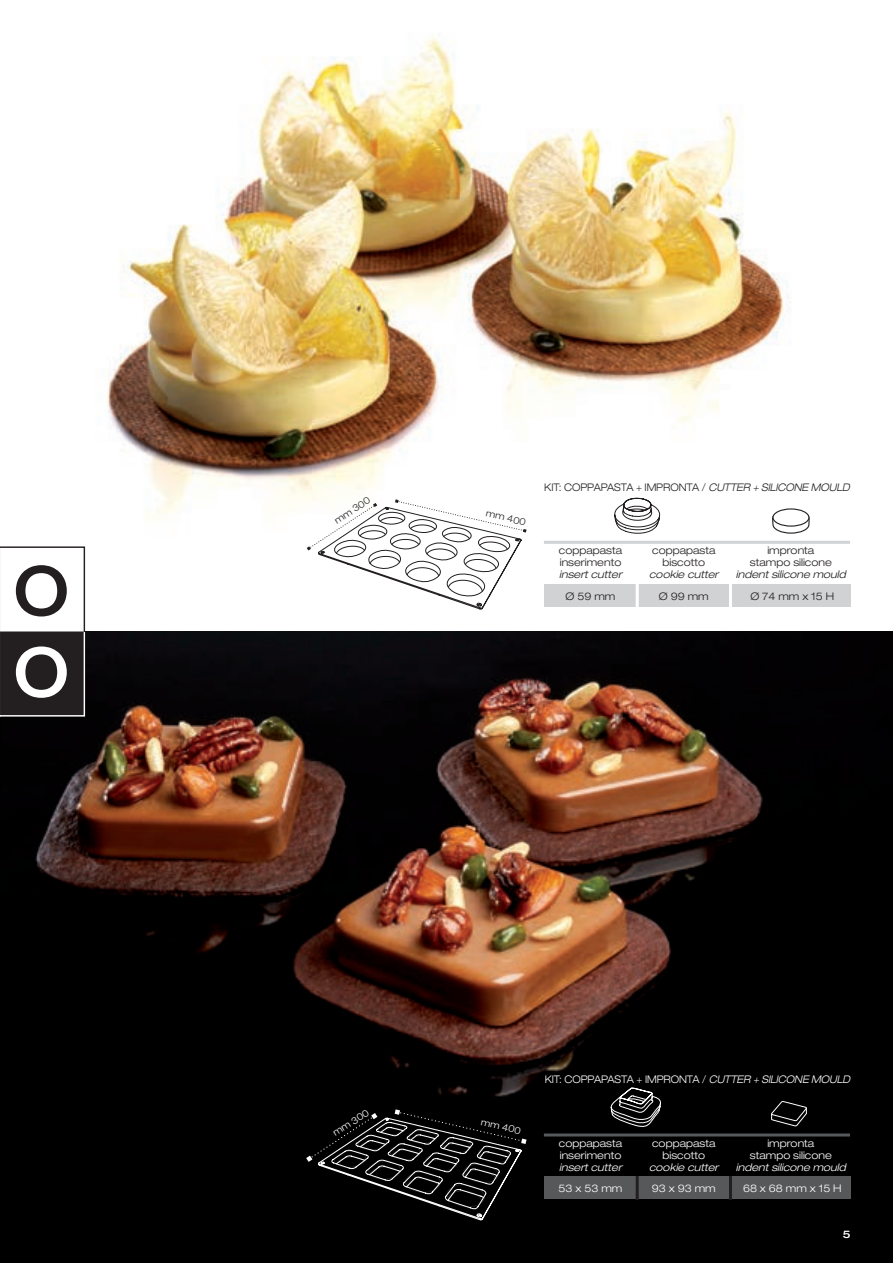
<style>
.page{position:relative;width:893px;height:1263px;background:#fff}
.page>*{position:absolute;margin:0;border:0;box-sizing:border-box;transform-origin:0 0}
.CODICE{font:300 expanded 10.5px "Helvetica Neue LT Std";color:#fff}
.CODICE-2{font:300 expanded 10.5px "Helvetica Neue LT Std";color:#231f20}
.CODICE-3{font:300 expanded 10.5px "Helvetica Neue LT Std";color:#231f20;scale:.94 1}
.CODICE-4{font:300 expanded 10.5px "Helvetica Neue LT Std";color:#fff;scale:.94 1}
.CODICE-5{font:italic 300 expanded 10.5px "Helvetica Neue LT Std";color:#fff}
.CODICE-6{font:italic 300 expanded 10.5px "Helvetica Neue LT Std";color:#231f20}
.t1{font:500 expanded 10.5px "Helvetica Neue LT Std";color:#fff}
.t2{font:300 expanded 9.45px "Helvetica Neue LT Std";color:#231f20}
.t3{font:300 expanded 9.45px "Helvetica Neue LT Std";color:#fff}
.s1{font-style:italic}
</style>
<div class="page">
<img style="left:107px;top:35px;width:699px;height:514px">
<img style="left:0;top:631px;width:893px;height:632px">
<svg style="left:0;top:546px;width:86px;height:171px"></svg>
<div style="left:544px;top:1177px;width:306px;height:22px;background:#57585a"></div>
<hr style="left:636px;top:1177px;width:3px;height:22px;background:#231f20">
<hr style="left:729px;top:1177px;width:3px;height:22px;background:#231f20">
<hr style="left:544px;top:1133px;width:306px;height:3px;background:#57585a">
<svg style="left:307px;top:499px;width:220px;height:111px"></svg>
<div style="left:544px;top:584px;width:306px;height:22px;background:#d1d2d4"></div>
<hr style="left:544px;top:541px;width:306px;height:3px;background:#d1d2d4">
<hr style="left:636px;top:583px;width:3px;height:25px;background:#fff">
<hr style="left:729px;top:583px;width:3px;height:26px;background:#fff">
<svg style="left:614px;top:497px;width:46px;height:37px"></svg>
<svg style="left:770px;top:512px;width:40px;height:22px"></svg>
<div style="left:773px;top:509px;width:36px;height:17px;background:#fff;border-radius:50%"></div>
<div style="left:772px;top:508px;width:37px;height:19px;border:1px solid #231f20;border-radius:50%"></div>
<svg style="left:771px;top:1101px;width:36px;height:26px"></svg>
<svg style="left:610px;top:1087px;width:51px;height:41px;background:#363636"></svg>
<svg style="left:306px;top:1109px;width:221px;height:112px;background:#181818"></svg>
<p class="t2" style="left:332px;top:516px;width:42px;rotate:-33deg">mm 300</p>
<p class="t2" style="left:488px;top:508px;width:42px;rotate:13deg">mm 400</p>
<p class="CODICE-3" style="left:544px;top:481px;width:327px">KIT: COPPAPASTA + IMPRONTA / <span class="s1">CUTTER + SILICONE MOULD</span></p>
<p class="CODICE-2" style="left:559px;top:544px;width:65px">coppapasta</p>
<p class="CODICE-2" style="left:560px;top:556px;width:63px">inserimento</p>
<p class="CODICE-6" style="left:559px;top:568px;width:64px">insert cutter</p>
<p class="CODICE-2" style="left:652px;top:544px;width:65px">coppapasta</p>
<p class="CODICE-2" style="left:663px;top:556px;width:44px">biscotto</p>
<p class="CODICE-6" style="left:649px;top:568px;width:71px">cookie cutter</p>
<p class="CODICE-2" style="left:767px;top:544px;width:49px">impronta</p>
<p class="CODICE-2" style="left:750px;top:556px;width:83px">stampo silicone</p>
<p class="CODICE-6" style="left:736px;top:568px;width:111px">indent silicone mould</p>
<p class="CODICE-2" style="left:566px;top:590px;width:51px">Ø 59 mm</p>
<p class="CODICE-2" style="left:659px;top:590px;width:51px">Ø 99 mm</p>
<p class="CODICE-2" style="left:750px;top:590px;width:85px">Ø 74 mm x 15 H</p>
<p class="t3" style="left:331px;top:1128px;width:42px;rotate:-32deg">mm 300</p>
<p class="t3" style="left:483px;top:1116px;width:42px;rotate:13deg">mm 400</p>
<p class="CODICE-4" style="left:545px;top:1073px;width:327px">KIT: COPPAPASTA + IMPRONTA / <span class="s1">CUTTER + SILICONE MOULD</span></p>
<p class="CODICE" style="left:559px;top:1137px;width:65px">coppapasta</p>
<p class="CODICE" style="left:560px;top:1149px;width:63px">inserimento</p>
<p class="CODICE-5" style="left:559px;top:1161px;width:64px">insert cutter</p>
<p class="CODICE" style="left:652px;top:1137px;width:65px">coppapasta</p>
<p class="CODICE" style="left:663px;top:1149px;width:44px">biscotto</p>
<p class="CODICE-5" style="left:649px;top:1161px;width:71px">cookie cutter</p>
<p class="CODICE" style="left:767px;top:1137px;width:49px">impronta</p>
<p class="CODICE" style="left:750px;top:1149px;width:83px">stampo silicone</p>
<p class="CODICE-5" style="left:736px;top:1161px;width:111px">indent silicone mould</p>
<p class="CODICE" style="left:559px;top:1182px;width:65px">53 x 53 mm</p>
<p class="CODICE" style="left:652px;top:1182px;width:65px">93 x 93 mm</p>
<p class="CODICE" style="left:743px;top:1182px;width:100px">68 x 68 mm x 15 H</p>
<p class="t1" style="left:843px;top:1227px;width:9px">5</p>
</div>
